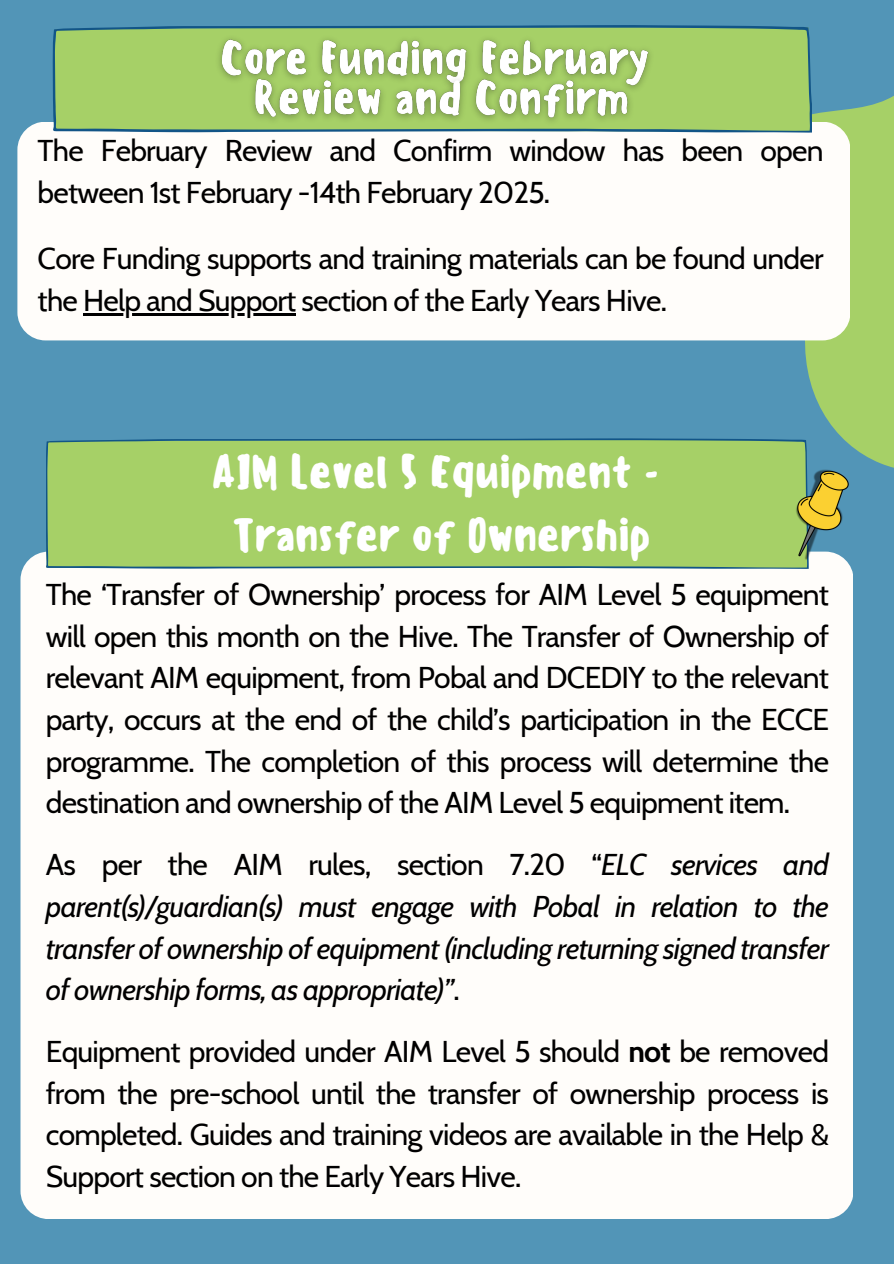
<style>
.page{position:relative;width:894px;height:1264px;background:#fff}
.page>*{position:absolute;margin:0;border:0;box-sizing:border-box;transform-origin:0 0}
.t1{font:500 45px/63px "Sensei";letter-spacing:-.025em;color:#fff;text-align:center}
.t2{font:30px/41.7px "Cabin";letter-spacing:-.025em;color:#000}
.t3{font:italic 30px/41.7px "Cabin";letter-spacing:-.025em;color:#000;text-align:justify}
.s1{font-style:normal}
.s2{font-weight:700}
</style>
<div class="page">
<div style="left:0;top:0;width:893px;height:1263px;background:#5295b7"></div>
<svg style="left:684px;top:94px;width:209px;height:374px;fill:#a6d067"></svg>
<div style="left:17px;top:122px;width:832px;height:218px;background:#fffdfa;border-radius:28px"></div>
<svg style="left:53px;top:25px;width:758px;height:108px;background:#99c56e"></svg>
<div style="left:20px;top:551px;width:832px;height:667px;background:#fffdfa;border-radius:28px"></div>
<div style="left:46px;top:438px;width:762px;height:131px;background:#a6d067"></div>
<img style="left:789px;top:457px;width:67px;height:112px">
<img style="left:209px;top:29px;width:453px;height:103px">
<hr style="left:83px;top:313px;width:212px;height:2px;background:#000">
<p class="t2" style="left:38px;top:130px;width:787px">The February Review and Confirm window has been open between 1st February -14th February 2025.</p>
<p class="t2" style="left:38px;top:238px;width:787px">Core Funding supports and training materials can be found under the Help and Support section of the Early Years Hive.</p>
<p class="t1" style="left:211px;top:440px;width:449px">AIM Level 5 Equipment -<br>Transfer of Ownership</p>
<h1 class="t2" style="left:46px;top:573px;width:784px;text-align:justify">The ‘Transfer of Ownership’ process for AIM Level 5 equipment will open this month on the Hive. The Transfer of Ownership of relevant AIM equipment, from Pobal and DCEDIY to the relevant party, occurs at the end of the child’s participation in the ECCE programme. The completion of this process will determine the destination and ownership of the AIM Level 5 equipment item.</h1>
<p class="t3" style="left:46px;top:843px;width:784px"><span class="s1">As per the AIM rules, section 7.20 “</span>ELC services and parent(s)/guardian(s) must engage with Pobal in relation to the transfer of ownership of equipment (including returning signed transfer of ownership forms, as appropriate)”<span class="s1">.</span></p>
<p class="t2" style="left:46px;top:1030px;width:784px;text-align:justify">Equipment provided under AIM Level 5 should <span class="s2">not</span> be removed from the pre-school until the transfer of ownership process is completed. Guides and training videos are available in the Help &amp; Support section on the Early Years Hive.</p>
</div>
